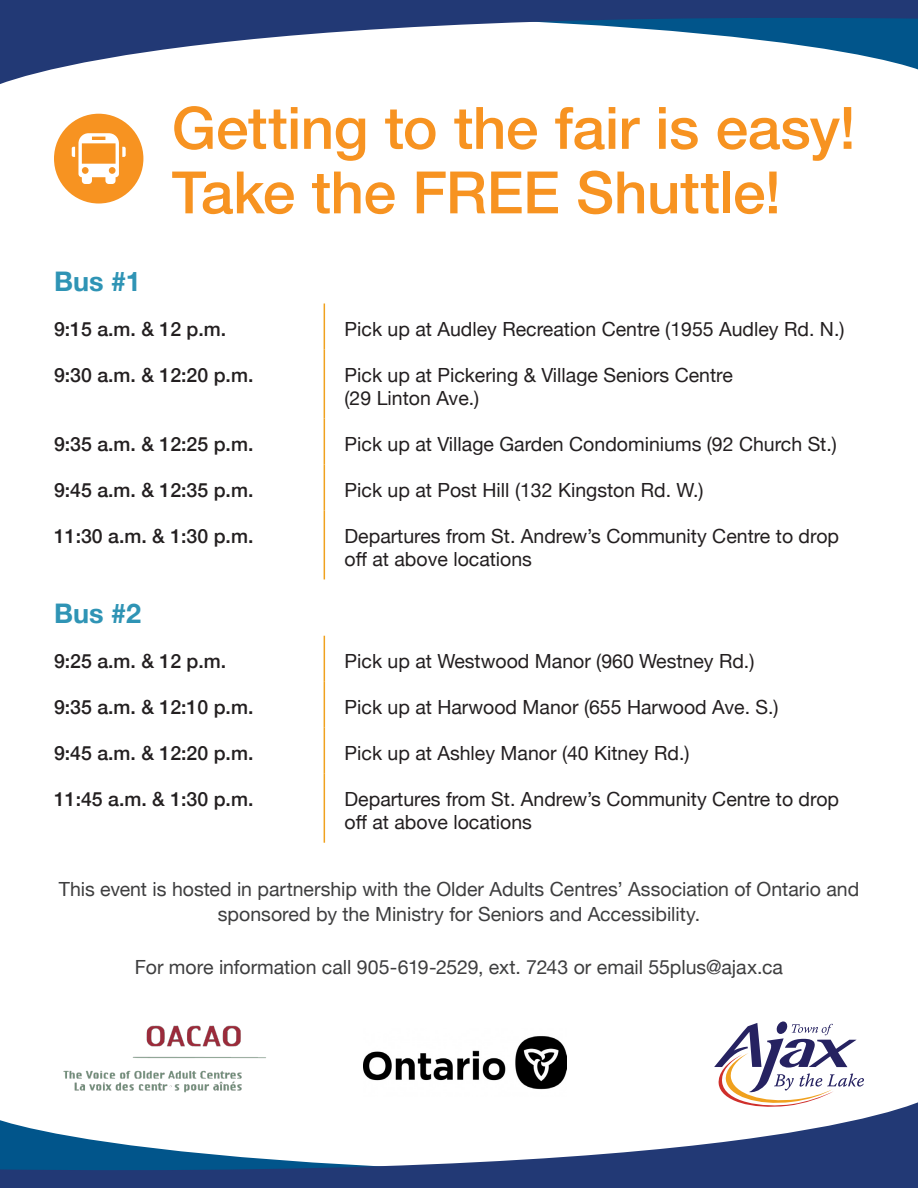
<style>
.page{position:relative;width:918px;height:1188px;background:#fff}
.page>*{position:absolute;margin:0;border:0;box-sizing:border-box;transform-origin:0 0}
.sub_title{font:500 58.5px "Helvetica Neue";letter-spacing:-.01em;color:#f79321}
.t1{font:700 27px "Helvetica Neue";letter-spacing:.005em;color:#2f94b5}
.t2{font:19.5px/23.4px "Helvetica Neue";color:#231f20}
.t3{font:19.5px/25.5px "Helvetica Neue";color:#3e3e3f;text-align:center}
.t4{font:500 19.5px "Helvetica Neue";color:#231f20}
</style>
<div class="page">
<svg style="left:0;top:1102px;width:918px;height:86px"></svg>
<svg style="left:0;top:0;width:918px;height:84px"></svg>
<svg style="left:714px;top:1021px;width:150px;height:89px"></svg>
<div style="left:54px;top:114px;width:89px;height:90px;background:#f79321;border-radius:50%"></div>
<svg style="left:72px;top:133px;width:54px;height:51px"></svg>
<hr style="left:324px;top:304px;width:1px;height:46px;background:#f0a11e">
<hr style="left:324px;top:350px;width:1px;height:68px;background:#f0a11e">
<hr style="left:324px;top:418px;width:1px;height:46px;background:#f0a11e">
<hr style="left:324px;top:464px;width:1px;height:47px;background:#f0a11e">
<hr style="left:324px;top:511px;width:1px;height:68px;background:#f0a11e">
<hr style="left:324px;top:636px;width:1px;height:46px;background:#f0a11e">
<hr style="left:324px;top:682px;width:1px;height:46px;background:#f0a11e">
<hr style="left:324px;top:728px;width:1px;height:46px;background:#f0a11e">
<hr style="left:324px;top:774px;width:1px;height:69px;background:#f0a11e">
<img style="left:364px;top:1036px;width:203px;height:54px">
<img style="left:63px;top:1025px;width:203px;height:68px">
<p class="sub_title" style="left:172px;top:81px;width:685px">Getting to the fair is easy!</p>
<p class="sub_title" style="left:172px;top:145px;width:611px">Take the FREE Shuttle!</p>
<p class="t1" style="left:54px;top:260px;width:88px">Bus #1</p>
<p class="t4" style="left:54px;top:313px;width:174px">9:15 a.m. &amp; 12 p.m.</p>
<p class="t2" style="left:345px;top:318px;width:501px">Pick up at Audley Recreation Centre (1955 Audley Rd. N.)</p>
<p class="t4" style="left:54px;top:359px;width:201px">9:30 a.m. &amp; 12:20 p.m.</p>
<p class="t2" style="left:345px;top:364px;width:390px">Pick up at Pickering &amp; Village Seniors Centre (29 Linton Ave.)</p>
<p class="t4" style="left:54px;top:428px;width:201px">9:35 a.m. &amp; 12:25 p.m.</p>
<p class="t2" style="left:345px;top:433px;width:494px">Pick up at Village Garden Condominiums (92 Church St.)</p>
<p class="t4" style="left:54px;top:474px;width:201px">9:45 a.m. &amp; 12:35 p.m.</p>
<p class="t2" style="left:345px;top:479px;width:361px">Pick up at Post Hill (132 Kingston Rd. W.)</p>
<p class="t4" style="left:54px;top:520px;width:201px">11:30 a.m. &amp; 1:30 p.m.</p>
<p class="t2" style="left:345px;top:525px;width:496px">Departures from St. Andrew’s Community Centre to drop off at above locations</p>
<p class="t1" style="left:54px;top:592px;width:89px">Bus #2</p>
<p class="t4" style="left:54px;top:646px;width:174px">9:25 a.m. &amp; 12 p.m.</p>
<p class="t2" style="left:345px;top:650px;width:411px">Pick up at Westwood Manor (960 Westney Rd.)</p>
<p class="t4" style="left:54px;top:692px;width:201px">9:35 a.m. &amp; 12:10 p.m.</p>
<p class="t2" style="left:345px;top:696px;width:436px">Pick up at Harwood Manor (655 Harwood Ave. S.)</p>
<p class="t4" style="left:54px;top:738px;width:201px">9:45 a.m. &amp; 12:20 p.m.</p>
<p class="t2" style="left:345px;top:742px;width:346px">Pick up at Ashley Manor (40 Kitney Rd.)</p>
<p class="t4" style="left:54px;top:784px;width:201px">11:45 a.m. &amp; 1:30 p.m.</p>
<p class="t2" style="left:345px;top:788px;width:496px">Departures from St. Andrew’s Community Centre to drop off at above locations</p>
<p class="t3" style="left:59px;top:877px;width:802px">This event is hosted in partnership with the Older Adults Centres’ Association of Ontario and sponsored by the Ministry for Seniors and Accessibility.</p>
<p class="t3" style="left:135px;top:955px;width:649px">For more information call 905-619-2529, ext. 7243 or email 55plus@ajax.ca</p>
</div>
